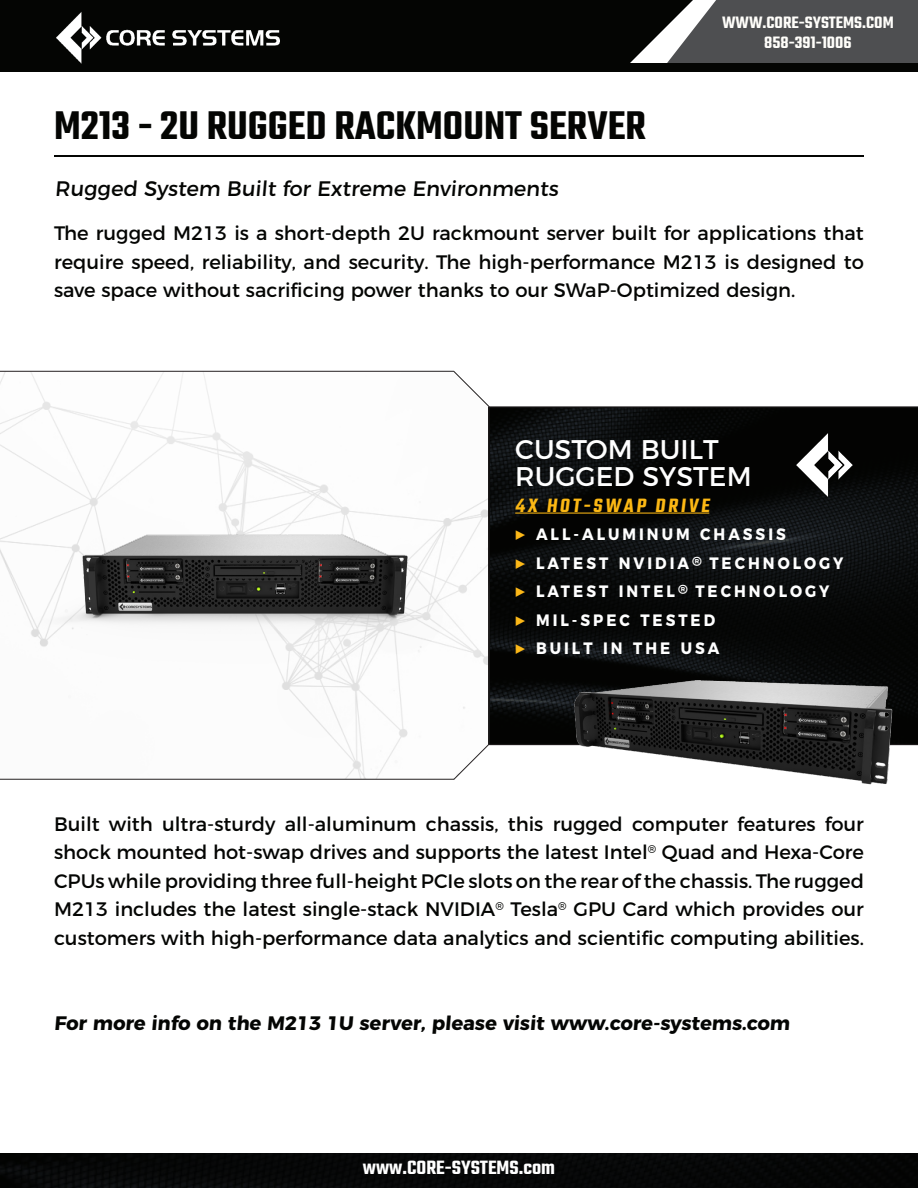
<style>
.page{position:relative;width:918px;height:1188px;background:#fff}
.page>*{position:absolute;margin:0;border:0;box-sizing:border-box;transform-origin:0 0}
.t1{font:600 43.65px "Teko";color:#040503}
.Sub_headline_16{font:27px "Montserrat";color:#fff}
.t2{font:21px "Montserrat";color:#040503}
.t3{font:600 21px "Teko";color:#fff}
.SSP-SB_10{font:600 21px "Teko";color:#fcb814}
.t4{font:19.5px/28.5px "Montserrat";color:#040503;text-align:justify}
.t5{font:700 19.5px "Montserrat";color:#040503}
.t6{font:600 18px "Teko";color:#fffefa}
.CC{font:700 16.5px "Montserrat";letter-spacing:.2em;color:#fff;scale:.91 1}
.SSP-SB_10-2{font:700 16.5px "Montserrat";letter-spacing:.2em;color:#fff;scale:.91 1}
.s1{font-family:"Acumin Pro";color:#fcb818}
</style>
<div class="page">
<hr style="left:54px;top:156px;width:810px;height:1px;background:#040503">
<svg style="left:490px;top:407px;width:428px;height:338px;background:#0a0c0c"></svg>
<img style="left:533px;top:580px;width:385px;height:205px">
<img style="left:786px;top:423px;width:78px;height:78px">
<hr style="left:515px;top:513px;width:194px;height:1px;background:#fcb814">
<div style="left:0;top:63px;width:918px;height:9px;background:#040503"></div>
<div style="left:0;top:0;width:340px;height:63px;background:#040503"></div>
<img style="left:56px;top:12px;width:224px;height:51px">
<div style="left:0;top:1154px;width:918px;height:34px;background:#060707"></div>
<hr style="left:0;top:779px;width:454px;height:1px;background:#231f20">
<svg style="left:453px;top:743px;width:67px;height:37px"></svg>
<svg style="left:451px;top:370px;width:70px;height:38px"></svg>
<hr style="left:0;top:371px;width:454px;height:1px;background:#231f20">
<img style="left:0;top:372px;width:490px;height:406px">
<svg style="left:340px;top:0;width:578px;height:63px;background:#2e2e2e"></svg>
<p class="t6" style="left:722px;top:12px;width:173px">WWW.CORE-SYSTEMS.COM</p>
<p class="t1" style="left:54px;top:99px;width:594px">M213 - 2U RUGGED RACKMOUNT SERVER</p>
<p class="t2" style="left:55px;top:172px;width:507px">Rugged System Built for Extreme Environments</p>
<p class="t6" style="left:764px;top:32px;width:89px">858-391-1006</p>
<p class="t4" style="left:54px;top:218px;width:811px">The rugged M213 is a short-depth 2U rackmount server built for applications that require speed, reliability, and security. The high-performance M213 is designed to save space without sacrificing power thanks to our SWaP-Optimized design.</p>
<p class="Sub_headline_16" style="left:515px;top:428px;width:205px">CUSTOM BUILT</p>
<p class="Sub_headline_16" style="left:515px;top:455px;width:238px">RUGGED SYSTEM</p>
<p class="SSP-SB_10" style="left:515px;top:492px;width:199px">4X HOT-SWAP DRIVE</p>
<p class="SSP-SB_10-2" style="left:515px;top:521px;width:299px"><span class="s1">▶</span> ALL-ALUMINUM CHASSIS</p>
<p class="CC" style="left:515px;top:549px;width:362px"><span class="s1">▶</span> LATEST NVIDIA<sup>®</sup> TECHNOLOGY</p>
<p class="CC" style="left:515px;top:578px;width:347px"><span class="s1">▶</span> LATEST INTEL<sup>®</sup> TECHNOLOGY</p>
<p class="CC" style="left:515px;top:606px;width:221px"><span class="s1">▶</span> MIL-SPEC TESTED</p>
<p class="CC" style="left:515px;top:635px;width:226px"><span class="s1">▶</span> BUILT IN THE USA</p>
<p class="t4" style="left:54px;top:808px;width:812px">Built with ultra-sturdy all-aluminum chassis, this rugged computer features four shock mounted hot-swap drives and supports the latest Intel<sup>®</sup> Quad and Hexa-Core CPUs while providing three full-height PCIe slots on the rear of the chassis. The rugged M213 includes the latest single-stack NVIDIA<sup>®</sup> Tesla<sup>®</sup> GPU Card which provides our customers with high-performance data analytics and scientific computing abilities.</p>
<p class="t5" style="left:54px;top:1007px;width:740px">For more info on the M213 1U server, please visit www.core-systems.com</p>
<p class="t3" style="left:363px;top:1154px;width:194px">www.CORE-SYSTEMS.com</p>
</div>
